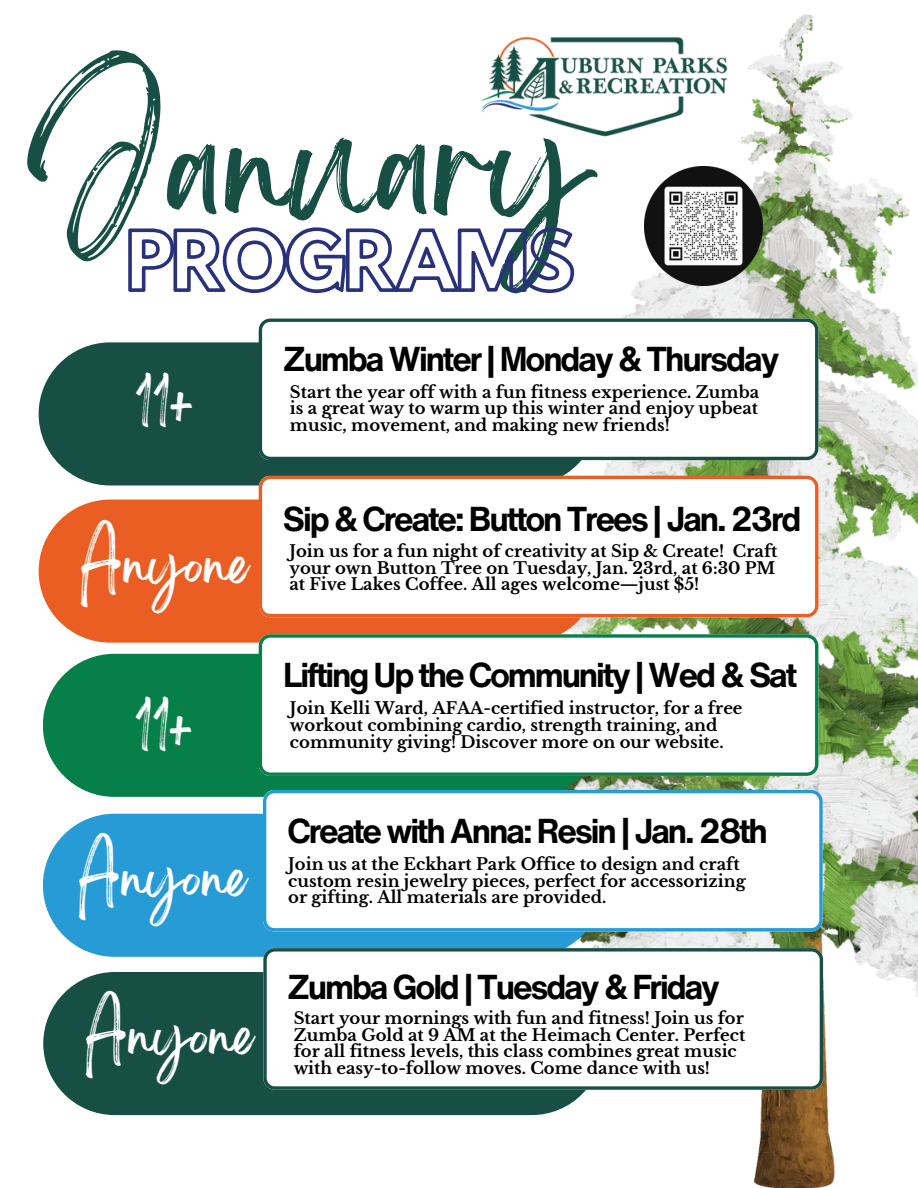
<style>
.page{position:relative;width:918px;height:1188px;background:#fff}
.page>*{position:absolute;margin:0;border:0;box-sizing:border-box;transform-origin:0 0}
.t1{font:130.2px "Brightwall";color:#174f45}
.t2{font:72.45px "Hussar Ekologiczne 1";letter-spacing:-.07em;color:#28317a}
.t3{font:49.8px "Brightwall";color:#fff}
.t4{font:700 33.6px "Helvetica Now Text";letter-spacing:-.065em;color:#000}
.t5{font:700 16.35px/16.6px "Libre Baskerville";color:#000}
</style>
<div class="page">
<img style="left:387px;top:15px;width:531px;height:1173px">
<div style="left:39px;top:342px;width:559px;height:143px;background:#174f45;border-radius:72px"></div>
<svg style="left:259px;top:319px;width:559px;height:141px"></svg>
<div style="left:39px;top:500px;width:559px;height:143px;background:#ea5e24;border-radius:72px"></div>
<div style="left:259px;top:476px;width:559px;height:141px;background:#fff"></div>
<div style="left:43px;top:654px;width:559px;height:143px;background:#067f49;border-radius:72px"></div>
<div style="left:259px;top:634px;width:559px;height:142px;background:#fff"></div>
<img style="left:645px;top:167px;width:118px;height:118px">
<div style="left:43px;top:814px;width:559px;height:143px;background:#269bd6;border-radius:72px"></div>
<div style="left:263px;top:790px;width:560px;height:141px;background:#fff"></div>
<img style="left:451px;top:15px;width:312px;height:150px">
<div style="left:43px;top:972px;width:560px;height:143px;background:#174f45;border-radius:72px"></div>
<svg style="left:263px;top:948px;width:560px;height:142px"></svg>
<p class="t1" style="left:27px;top:116px;width:563px">January</p>
<p class="t2" style="left:126px;top:232px;width:452px">PROGRAMS</p>
<p class="t3" style="left:136px;top:387px;width:61px">11+</p>
<h2 class="t3" style="left:81px;top:546px;width:168px">Anyone</h2>
<h4 class="t3" style="left:135px;top:711px;width:61px">11+</h4>
<h3 class="t3" style="left:79px;top:859px;width:168px">Anyone</h3>
<h3 class="t3" style="left:86px;top:1017px;width:168px">Anyone</h3>
<h4 class="t4" style="left:283px;top:333px;width:498px">Zumba Winter | Monday &amp; Thursday</h4>
<p class="t5" style="left:290px;top:384px;width:471px;text-align:justify">Start the year off with a fun fitness experience. Zumba is a great way to warm up this winter and enjoy upbeat music, movement, and making new friends!</p>
<p class="t4" style="left:283px;top:493px;width:520px">Sip &amp; Create: Button Trees | Jan. 23rd</p>
<h1 class="t5" style="left:289px;top:543px;width:490px">Join us for a fun night of creativity at Sip &amp; Create! Craft your own Button Tree on Tuesday, Jan. 23rd, at 6:30 PM</h1>
<h1 class="t5" style="left:289px;top:576px;width:411px">at Five Lakes Coffee. All ages welcome—just $5!</h1>
<h3 class="t4" style="left:283px;top:650px;width:515px">Lifting Up the Community | Wed &amp; Sat</h3>
<p class="t5" style="left:290px;top:700px;width:454px">Join Kelli Ward, AFAA-certified instructor, for a free workout combining cardio, strength training, and community giving! Discover more on our website.</p>
<h4 class="t4" style="left:288px;top:806px;width:482px">Create with Anna: Resin | Jan. 28th</h4>
<p class="t5" style="left:288px;top:856px;width:459px">Join us at the Eckhart Park Office to design and craft custom resin jewelry pieces, perfect for accessorizing or gifting. All materials are provided.</p>
<h4 class="t4" style="left:287px;top:962px;width:434px">Zumba Gold | Tuesday &amp; Friday</h4>
<h3 class="t5" style="left:294px;top:1010px;width:453px">Start your mornings with fun and fitness! Join us for Zumba Gold at 9 AM at the Heimach Center. Perfect for all fitness levels, this class combines great music with easy-to-follow moves. Come dance with us!</h3>
</div>
